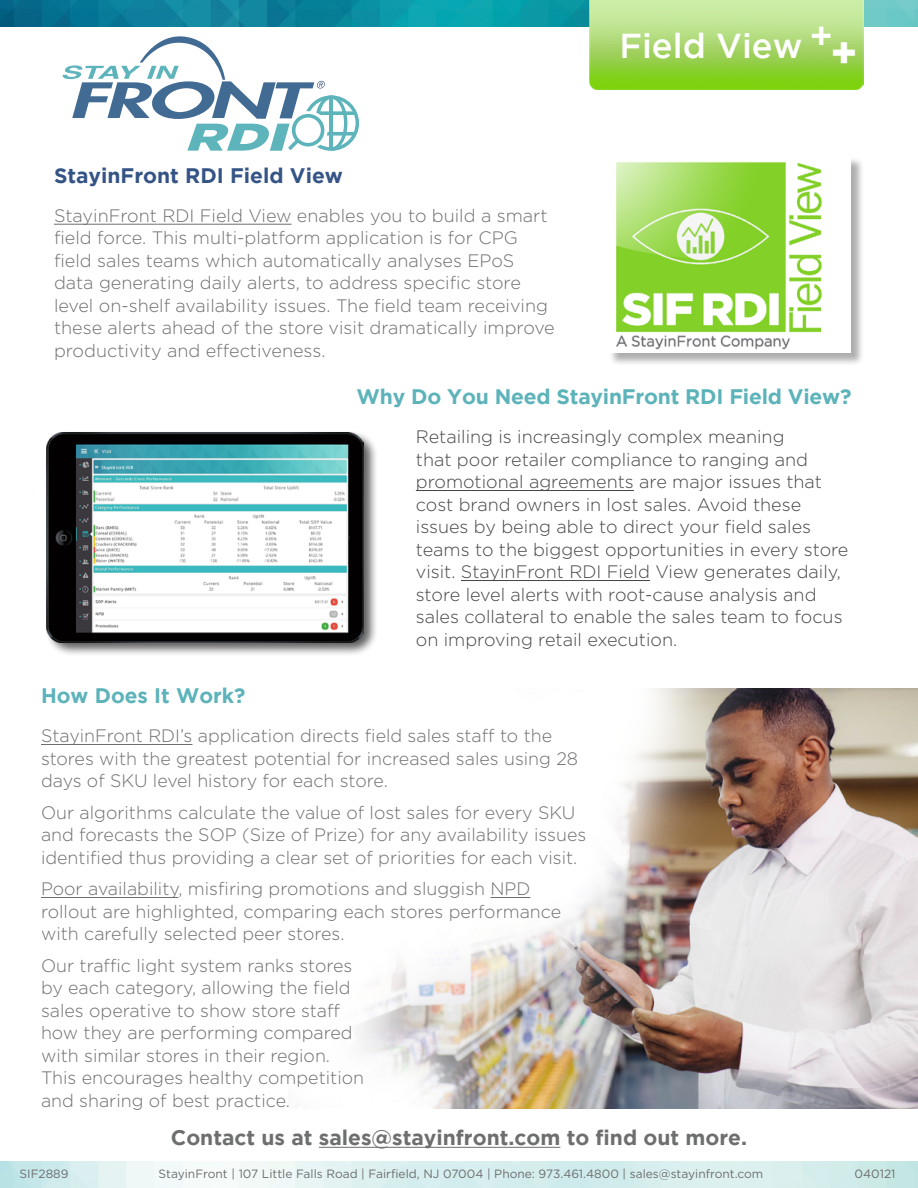
<style>
.page{position:relative;width:918px;height:1188px;background:#fff}
.page>*{position:absolute;margin:0;border:0;box-sizing:border-box;transform-origin:0 0}
.t1{font:500 34.5px "Gotham";color:#fff}
.t2{font:700 21px "Gotham";letter-spacing:-.01em;color:#5cb3b9}
.t3{font:700 21px "Gotham";color:#6d6e6e}
.t4{font:700 21px "Gotham";color:#355486}
.t5{font:300 18px/22.5px "Gotham";color:#6d6e6e}
.t6{font:300 18px/22.5px "Gotham";color:#464547}
.t7{font:12px "Gotham";color:#6d6e6e}
.s1{font-weight:700;font-size:43.5px}
</style>
<div class="page">
<img style="left:0;top:0;width:918px;height:27px">
<img style="left:590px;top:0;width:273px;height:90px">
<svg style="left:63px;top:36px;width:296px;height:115px"></svg>
<hr style="left:54px;top:224px;width:238px;height:1px;background:#6d6e6e">
<div style="left:609px;top:157px;width:256px;height:209px;background:#000;opacity:.32"></div>
<img style="left:609px;top:157px;width:241px;height:195px">
<hr style="left:416px;top:490px;width:218px;height:1px;background:#464547">
<hr style="left:461px;top:580px;width:189px;height:1px;background:#464547">
<div style="left:45px;top:431px;width:333px;height:226px;background:#000;opacity:.63"></div>
<img style="left:47px;top:432px;width:316px;height:210px">
<hr style="left:41px;top:744px;width:151px;height:1px;background:#6d6e6e">
<hr style="left:41px;top:897px;width:137px;height:1px;background:#6d6e6e">
<hr style="left:319px;top:1147px;width:241px;height:1px;background:#6d6e6e">
<img style="left:359px;top:689px;width:559px;height:419px">
<h1 class="t1" style="left:620px;top:27px;width:240px">Field View <span class="s1">+</span><sup>+</sup></h1>
<p class="t4" style="left:54px;top:163px;width:291px">StayinFront RDI Field View</p>
<p class="t5" style="left:54px;top:204px;width:502px">StayinFront RDI Field View enables you to build a smart field force. This multi-platform application is for CPG field sales teams which automatically analyses EPoS data generating daily alerts, to address specific store level on-shelf availability issues. The field team receiving these alerts ahead of the store visit dramatically improve productivity and effectiveness.</p>
<p class="t2" style="left:357px;top:385px;width:497px">Why Do You Need StayinFront RDI Field View?</p>
<p class="t6" style="left:416px;top:425px;width:434px">Retailing is increasingly complex meaning<br>that poor retailer compliance to ranging and promotional agreements are major issues that cost brand owners in lost sales. Avoid these issues by being able to direct your field sales teams to the biggest opportunities in every store visit. StayinFront RDI Field View generates daily, store level alerts with root-cause analysis and sales collateral to enable the sales team to focus on improving retail execution.</p>
<p class="t2" style="left:41px;top:684px;width:206px">How Does It Work?</p>
<p class="t5" style="left:41px;top:724px;width:539px">StayinFront RDI’s application directs field sales staff to the stores with the greatest potential for increased sales using 28 days of SKU level history for each store.</p>
<p class="t5" style="left:41px;top:801px;width:547px">Our algorithms calculate the value of lost sales for every SKU and forecasts the SOP (Size of Prize) for any availability issues identified thus providing a clear set of priorities for each visit.</p>
<p class="t5" style="left:41px;top:877px;width:522px">Poor availability, misfiring promotions and sluggish NPD rollout are highlighted, comparing each stores performance with carefully selected peer stores.</p>
<p class="t5" style="left:41px;top:954px;width:325px">Our traffic light system ranks stores by each category, allowing the field sales operative to show store staff how they are performing compared with similar stores in their region.<br>This encourages healthy competition and sharing of best practice.</p>
<p class="t3" style="left:171px;top:1125px;width:578px">Contact us at sales@stayinfront.com to find out more.</p>
<p class="t7" style="left:20px;top:1167px;width:51px">SIF2889</p>
<p class="t7" style="left:159px;top:1167px;width:606px">StayinFront | 107 Little Falls Road | Fairfield, NJ 07004 | Phone: 973.461.4800 | sales@stayinfront.com</p>
<p class="t7" style="left:855px;top:1167px;width:42px">040121</p>
</div>
